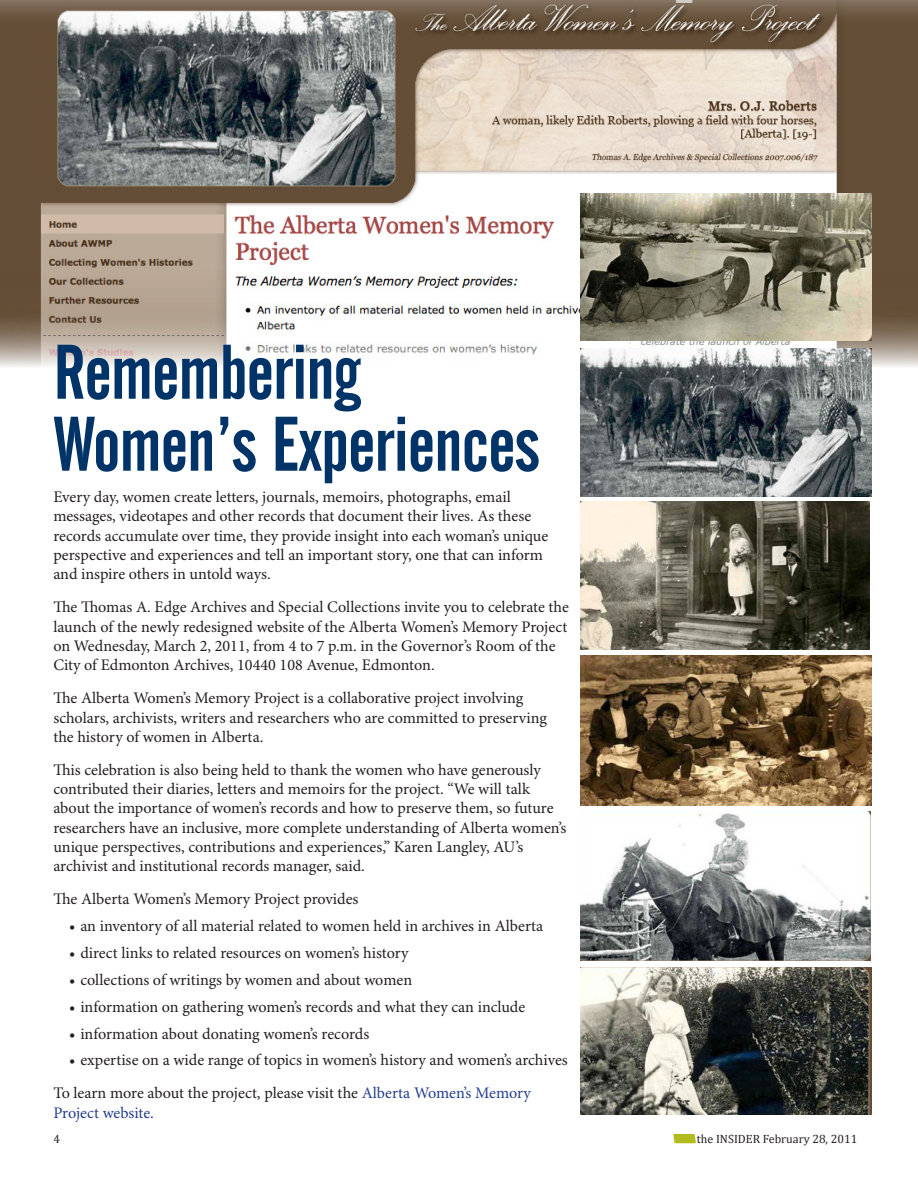
<style>
.page{position:relative;width:918px;height:1188px;background:#fff}
.page>*{position:absolute;margin:0;border:0;box-sizing:border-box;transform-origin:0 0}
.t1{font:76.5px/72px "Alternate Gothic No 2 BT";letter-spacing:-.01em;color:#003367}
.t2{font:16.2px/19.4px "Minion Pro";letter-spacing:-.005em;color:#231f20}
.t3{font:12px "Cambria";color:#231f20}
.s1{color:#253f8e}
</style>
<div class="page">
<svg style="left:673px;top:1134px;width:23px;height:9px"></svg>
<img style="left:0;top:0;width:918px;height:367px">
<img style="left:580px;top:349px;width:292px;height:147px">
<img style="left:580px;top:811px;width:290px;height:149px">
<img style="left:580px;top:655px;width:292px;height:150px">
<img style="left:580px;top:193px;width:291px;height:147px">
<img style="left:580px;top:967px;width:292px;height:147px">
<img style="left:580px;top:502px;width:290px;height:148px">
<p class="t1" style="left:53px;top:337px;width:488px">Remembering<br>Women’s Experiences</p>
<p class="t2" style="left:53px;top:488px;width:496px">Every day, women create letters, journals, memoirs, photographs, email messages, videotapes and other records that document their lives. As these records accumulate over time, they provide insight into each woman’s unique perspective and experiences and tell an important story, one that can inform and inspire others in untold ways.</p>
<p class="t2" style="left:53px;top:598px;width:517px">The Thomas A. Edge Archives and Special Collections invite you to celebrate the launch of the newly redesigned website of the Alberta Women’s Memory Project on Wednesday, March 2, 2011, from 4 to 7 p.m. in the Governor’s Room of the City of Edmonton Archives, 10440 108 Avenue, Edmonton.</p>
<p class="t2" style="left:53px;top:689px;width:495px">The Alberta Women’s Memory Project is a collaborative project involving scholars, archivists, writers and researchers who are committed to preserving the history of women in Alberta.</p>
<p class="t2" style="left:53px;top:761px;width:514px">This celebration is also being held to thank the women who have generously contributed their diaries, letters and memoirs for the project. “We will talk about the importance of women’s records and how to preserve them, so future researchers have an inclusive, more complete understanding of Alberta women’s unique perspectives, contributions and experiences,” Karen Langley, AU’s archivist and institutional records manager, said.</p>
<p class="t2" style="left:53px;top:890px;width:307px">The Alberta Women’s Memory Project provides</p>
<p class="t2" style="left:69px;top:917px;width:476px">• an inventory of all material related to women held in archives in Alberta</p>
<p class="t2" style="left:69px;top:944px;width:341px">• direct links to related resources on women’s history</p>
<p class="t2" style="left:69px;top:971px;width:345px">• collections of writings by women and about women</p>
<p class="t2" style="left:69px;top:998px;width:458px">• information on gathering women’s records and what they can include</p>
<p class="t2" style="left:69px;top:1024px;width:302px">• information about donating women’s records</p>
<p class="t2" style="left:69px;top:1051px;width:500px">• expertise on a wide range of topics in women’s history and women’s archives</p>
<p class="t2" style="left:53px;top:1084px;width:479px">To learn more about the project, please visit the <span class="s1">Alberta Women’s Memory<br>Project website.</span></p>
<p class="t3" style="left:53px;top:1132px;width:8px">4</p>
<p class="t3" style="left:697px;top:1132px;width:162px">the INSIDER February 28, 2011</p>
</div>
